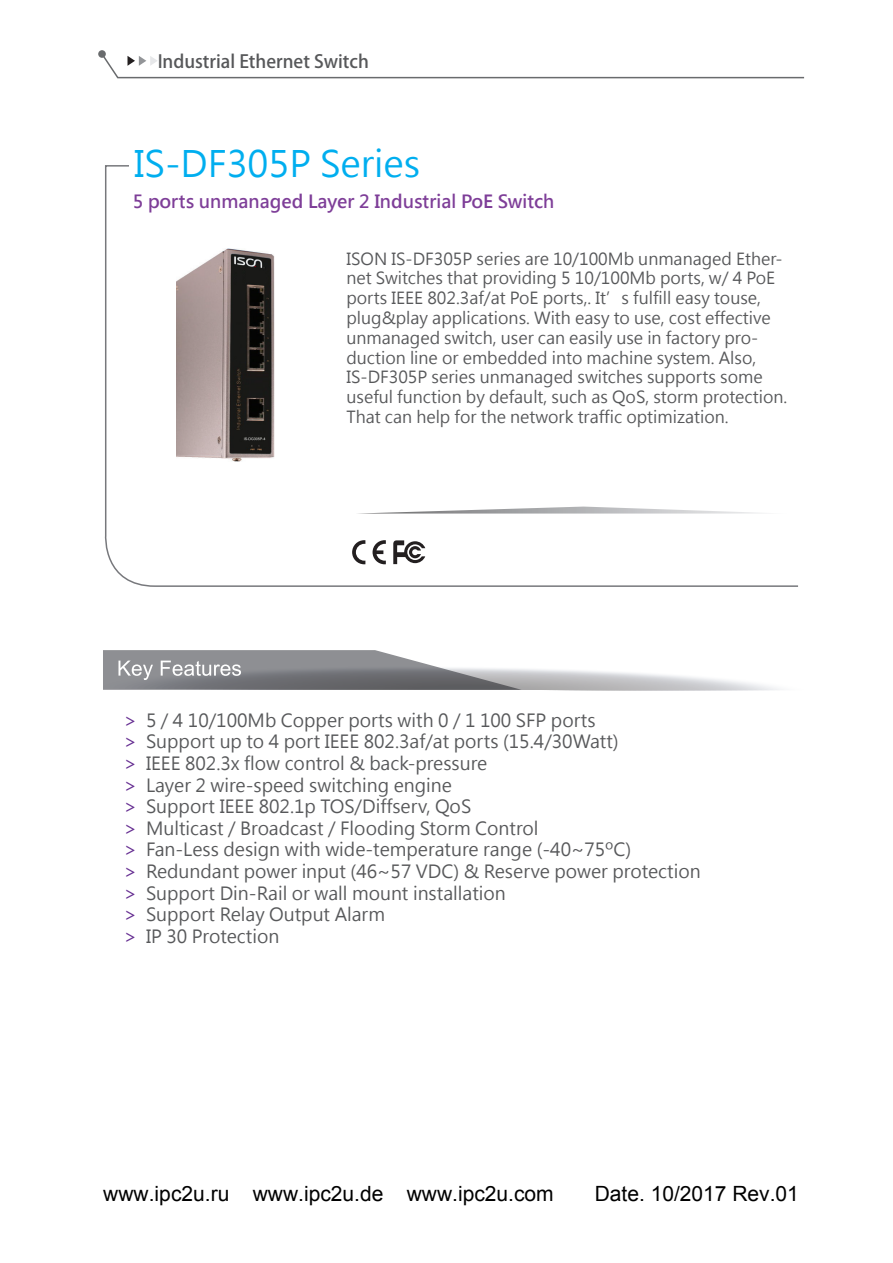
<style>
.page{position:relative;width:893px;height:1263px;background:#fff}
.page>*{position:absolute;margin:0;border:0;box-sizing:border-box;transform-origin:0 0}
.t1{font:36px "Microsoft Jheng Hei";color:#00aeef}
.t2{font:21px "Arial";color:#000}
.t3{font:18px/21.6px "Microsoft Jheng Hei";color:#57585a}
.t4{font:700 18px "Microsoft Jheng Hei";color:#7e3e98}
.t5{font:700 18px "Adobe Fan Heiti Std";color:#57585a}
.t6{font:16.5px/19.8px "Microsoft Jheng Hei";color:#57585a}
.s1{color:#652d91}
</style>
<div class="page">
<svg style="left:103px;top:650px;width:677px;height:40px"></svg>
<svg style="left:98px;top:50px;width:8px;height:8px"></svg>
<svg style="left:104px;top:165px;width:694px;height:422px"></svg>
<svg style="left:352px;top:540px;width:13px;height:24px"></svg>
<svg style="left:373px;top:540px;width:13px;height:24px"></svg>
<svg style="left:393px;top:540px;width:32px;height:24px"></svg>
<svg style="left:355px;top:507px;width:433px;height:6px"></svg>
<svg style="left:100px;top:52px;width:705px;height:27px"></svg>
<img style="left:176px;top:248px;width:98px;height:213px">
<p class="t5" style="left:158px;top:50px;width:213px">Industrial Ethernet Switch</p>
<h1 class="t1" style="left:134px;top:141px;width:287px">IS-DF305P Series</h1>
<p class="t4" style="left:133px;top:190px;width:423px">5 ports unmanaged Layer 2 Industrial PoE Switch</p>
<p class="t6" style="left:346px;top:249px;width:442px">ISON IS-DF305P series are 10/100Mb unmanaged Ether&shy;net Switches that providing 5 10/100Mb ports, w/ 4 PoE ports IEEE 802.3af/at PoE ports,. It’s fulfill easy touse, plug&amp;play applications. With easy to use, cost effective unmanaged switch, user can easily use in factory pro&shy;duction line or embedded into machine system. Also, IS-DF305P series unmanaged switches supports some useful function by default, such as QoS, storm protection.<br>That can help for the network traffic optimization.</p>
<p class="t3" style="left:124px;top:709px;width:578px"><span class="s1">&gt;</span> 5 / 4 10/100Mb Copper ports with 0 / 1 100 SFP ports<br><span class="s1">&gt;</span> Support up to 4 port IEEE 802.3af/at ports (15.4/30Watt)<br><span class="s1">&gt;</span> IEEE 802.3x flow control &amp; back-pressure<br><span class="s1">&gt;</span> Layer 2 wire-speed switching engine<br><span class="s1">&gt;</span> Support IEEE 802.1p TOS/Diffserv, QoS<br><span class="s1">&gt;</span> Multicast / Broadcast / Flooding Storm Control<br><span class="s1">&gt;</span> Fan-Less design with wide-temperature range (-40~75ºC)<br><span class="s1">&gt;</span> Redundant power input (46~57 VDC) &amp; Reserve power protection <span class="s1">&gt;</span> Support Din-Rail or wall mount installation<br><span class="s1">&gt;</span> Support Relay Output Alarm<br><span class="s1">&gt;</span> IP 30 Protection</p>
<p class="t2" style="left:103px;top:1179px;width:452px">www.ipc2u.ru www.ipc2u.de www.ipc2u.com</p>
<p class="t2" style="left:595px;top:1179px;width:206px">Date. 10/2017 Rev.01</p>
</div>
